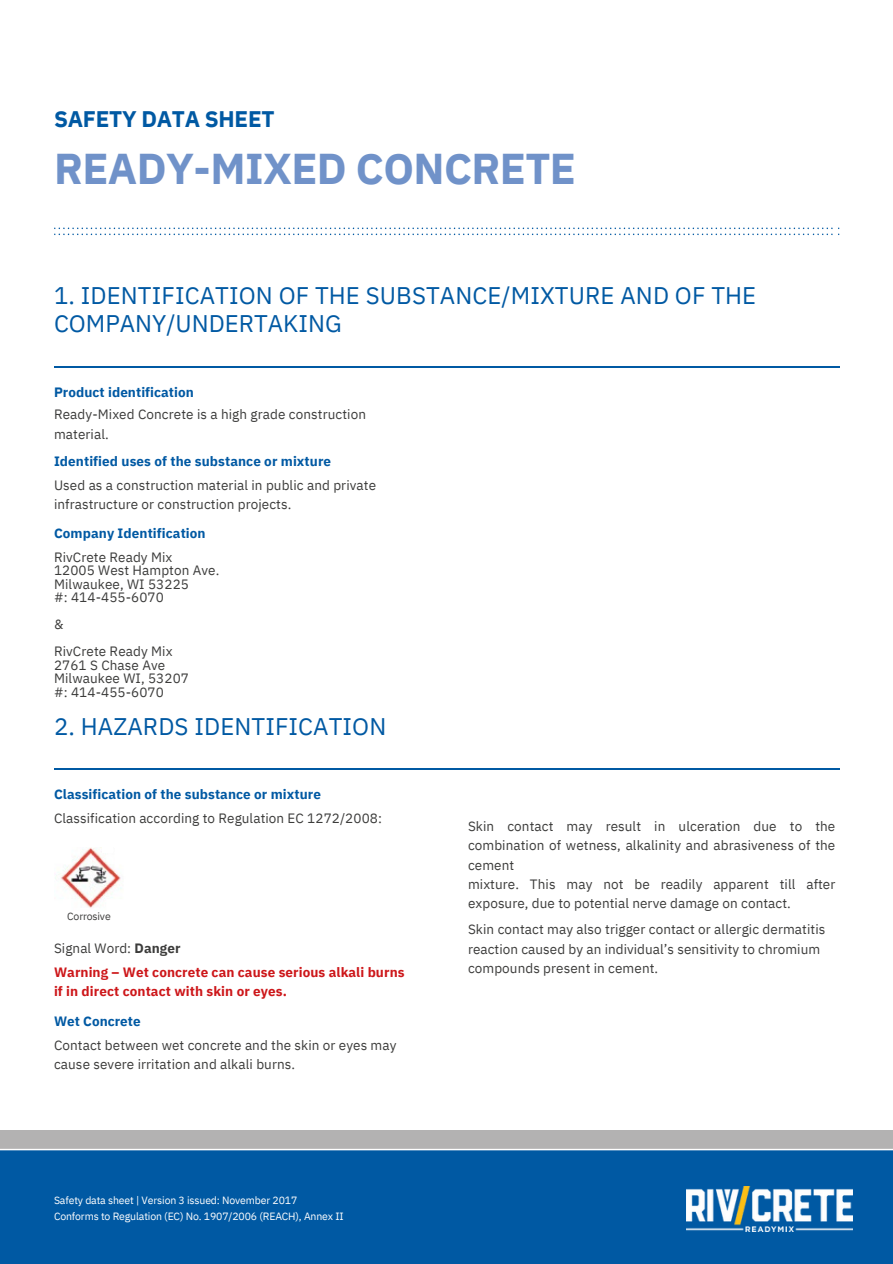
<style>
.page{position:relative;width:893px;height:1264px;background:#fff}
.page>*{position:absolute;margin:0;border:0;box-sizing:border-box;transform-origin:0 0}
.t1{font:700 43.05px "IBM Plex Sans";letter-spacing:-.015em;color:#7092c9}
.t2{font:24px "IBM Plex Sans";letter-spacing:.005em;color:#0059a3}
.t3{font:700 22.5px "IBM Plex Sans";letter-spacing:-.015em;color:#0059a3}
.t4{font:13.5px/19.2px "IBM Plex Sans";letter-spacing:.005em;color:#3c3c3b}
.t5{font:700 13.5px "IBM Plex Sans";letter-spacing:.005em;color:#0059a3}
.t6{font:700 13.5px "IBM Plex Sans";letter-spacing:.005em;color:#cd171a}
.t7{font:10.5px "IBM Plex Sans";letter-spacing:-.015em;color:#fff}
.t8{font:10.5px "IBM Plex Sans";letter-spacing:-.015em;color:#3c3c3b}
.s1{font-weight:700;color:#0059a3}
.s2{font-weight:700}
</style>
<div class="page">
<hr style="left:54px;top:366px;width:785px;height:2px;background:#0059a3">
<hr style="left:54px;top:768px;width:785px;height:1px;background:#0059a3">
<svg style="left:54px;top:227px;width:785px;height:8px"></svg>
<img style="left:55px;top:847px;width:67px;height:61px">
<div style="left:102px;top:841px;width:11px;height:11px;background:#fff"></div>
<div style="left:0;top:1150px;width:892px;height:113px;background:#0059a3"></div>
<div style="left:0;top:1130px;width:892px;height:18px;background:#b3b2b2"></div>
<img style="left:686px;top:1186px;width:166px;height:45px">
<p class="t3" style="left:54px;top:104px;width:222px">SAFETY DATA SHEET</p>
<p class="t1" style="left:54px;top:140px;width:523px">READY-MIXED CONCRETE</p>
<p class="t2" style="left:54px;top:280px;width:703px">1. IDENTIFICATION OF THE SUBSTANCE/MIXTURE AND OF THE</p>
<p class="t2" style="left:54px;top:308px;width:289px">COMPANY/UNDERTAKING</p>
<p class="t5" style="left:54px;top:383px;width:141px">Product identification</p>
<p class="t4" style="left:54px;top:403px;width:313px;line-height:20.2px">Ready-Mixed Concrete is a high grade construction material.</p>
<p class="t5" style="left:54px;top:452px;width:278px">Identified uses of the substance or mixture</p>
<p class="t4" style="left:54px;top:475px;width:323px">Used as a construction material in public and private</p>
<p class="t4" style="left:54px;top:494px;width:239px">infrastructure or construction projects.</p>
<p class="t5" style="left:54px;top:524px;width:153px">Company Identification</p>
<p class="t4" style="left:54px;top:547px;width:120px">RivCrete Ready Mix</p>
<p class="t4" style="left:54px;top:560px;width:167px">12005 West Hampton Ave.</p>
<p class="t4" style="left:54px;top:574px;width:136px">Milwaukee, WI 53225</p>
<p class="t4" style="left:54px;top:587px;width:111px">#: 414-455-6070</p>
<p class="t4" style="left:54px;top:614px;width:11px">&amp;</p>
<p class="t4" style="left:54px;top:641px;width:120px">RivCrete Ready Mix</p>
<p class="t4" style="left:54px;top:655px;width:113px">2761 S Chase Ave</p>
<p class="t4" style="left:54px;top:668px;width:136px">Milwaukee WI, 53207</p>
<p class="t4" style="left:54px;top:682px;width:111px">#: 414-455-6070</p>
<p class="t2" style="left:54px;top:710px;width:334px">2. HAZARDS IDENTIFICATION</p>
<p class="t4" style="left:54px;top:782px;width:329px;line-height:23.7px"><span class="s1">Classification of the substance or mixture<br></span>Classification according to Regulation EC 1272/2008:</p>
<p class="t8" style="left:67px;top:909px;width:45px">Corrosive</p>
<p class="t4" style="left:54px;top:938px;width:128px">Signal Word: <span class="s2">Danger</span></p>
<p class="t6" style="left:54px;top:962px;width:352px">Warning – Wet concrete can cause serious alkali burns</p>
<p class="t6" style="left:54px;top:981px;width:234px">if in direct contact with skin or eyes.</p>
<p class="t5" style="left:54px;top:1012px;width:88px">Wet Concrete</p>
<p class="t4" style="left:54px;top:1035px;width:344px">Contact between wet concrete and the skin or eyes may</p>
<p class="t4" style="left:54px;top:1054px;width:243px">cause severe irritation and alkali burns.</p>
<p class="t7" style="left:54px;top:1192px;width:245px">Safety data sheet | Version 3 issued: November 2017</p>
<p class="t7" style="left:54px;top:1208px;width:291px">Conforms to Regulation (EC) No. 1907/2006 (REACH), Annex II</p>
<p class="t4" style="left:468px;top:816px;width:369px;text-align:justify">Skin contact may result in ulceration due to the combination of wetness, alkalinity and abrasiveness of the cement</p>
<p class="t4" style="left:468px;top:874px;width:369px">mixture. This may not be readily apparent till after exposure, due to potential nerve damage on contact.</p>
<p class="t4" style="left:468px;top:919px;width:359px">Skin contact may also trigger contact or allergic dermatitis</p>
<p class="t4" style="left:468px;top:939px;width:354px">reaction caused by an individual’s sensitivity to chromium</p>
<p class="t4" style="left:468px;top:958px;width:192px">compounds present in cement.</p>
</div>
